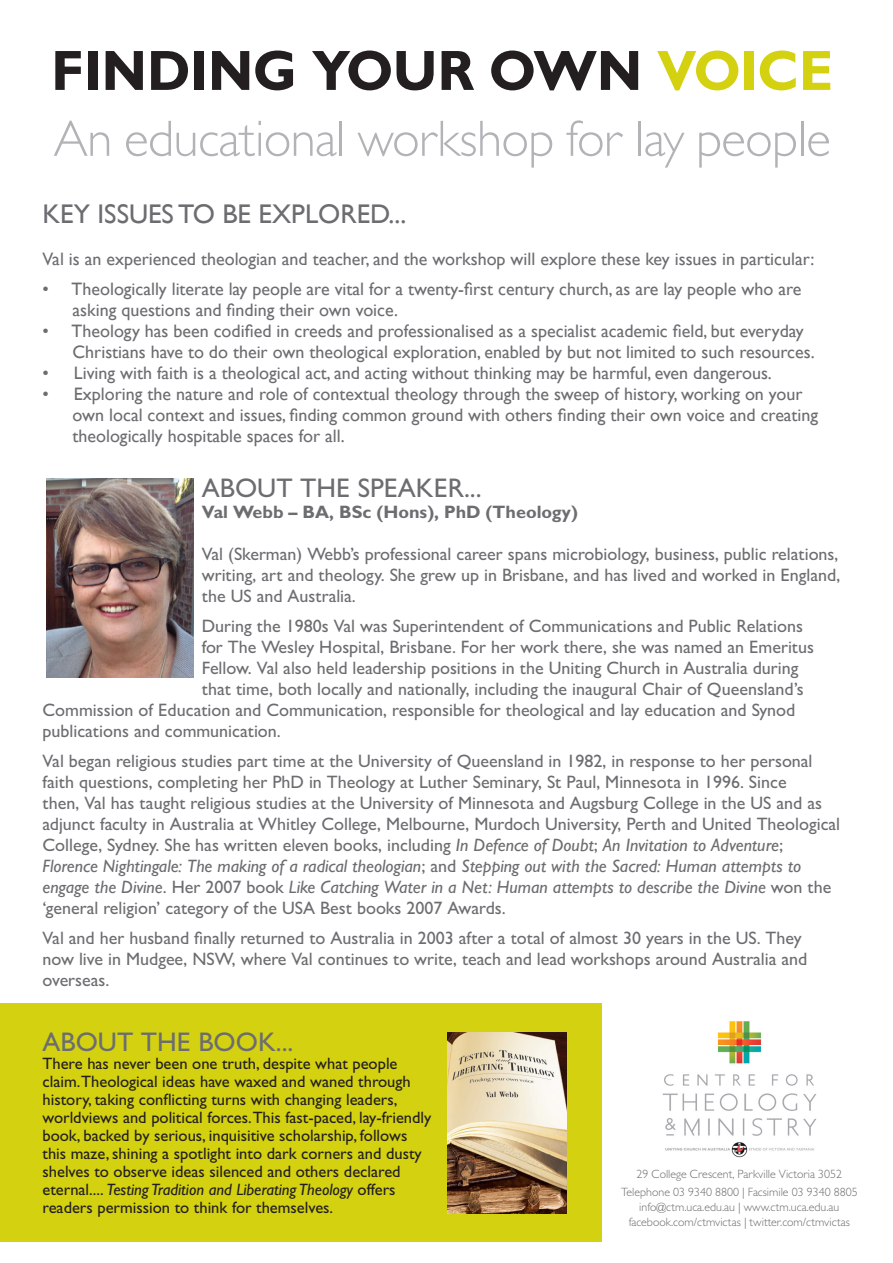
<style>
.page{position:relative;width:893px;height:1263px;background:#fff}
.page>*{position:absolute;margin:0;border:0;box-sizing:border-box;transform-origin:0 0}
.t1{font:700 57px "Gill Sans MT Std";color:#231f20;scale:.95 1}
.t2{font:300 51.3px "Gill Sans MT Std";letter-spacing:-.01em;color:#b2b3b7}
.t3{font:500 27px "Gill Sans MT Std";color:#6c6d70}
.t4{font:27px "Gill Sans";color:#6c6d70}
.t5{font:500 18px/21px "Gill Sans MT Std";color:#6c6d70}
.t6{font:18px/21px "Gill Sans";color:#6c6d70}
.t7{font:700 18px "Gill Sans MT Std";color:#6c6d70}
.t8{font:16.5px/18.1px "Gill Sans Std";color:#231f20}
.t9{font:300 12px/18px "Gill Sans MT Std";color:#6c6d70;text-align:center}
.s1{color:#d4d110}
.s2{font-style:italic}
</style>
<div class="page">
<div style="left:0;top:1003px;width:602px;height:239px;background:#d4d110"></div>
<img style="left:662px;top:1021px;width:155px;height:137px">
<img style="left:47px;top:478px;width:146px;height:199px">
<img style="left:447px;top:1032px;width:119px;height:181px">
<p class="t1" style="left:51px;top:35px;width:825px">FINDING YOUR OWN <span class="s1">VOICE</span></p>
<p class="t2" style="left:54px;top:108px;width:779px">An educational workshop for lay people</p>
<p class="t4" style="left:43px;top:198px;width:365px">KEY ISSUES TO BE EXPLORED...</p>
<p class="t6" style="left:43px;top:249px;width:773px">Val is an experienced theologian and teacher, and the workshop will explore these key issues in particular:</p>
<p class="t6" style="left:73px;top:279px;width:730px;text-indent:-30px">• Theologically literate lay people are vital for a twenty-first century church, as are lay people who are asking questions and finding their own voice.</p>
<p class="t6" style="left:73px;top:321px;width:744px;text-indent:-30px">• Theology has been codified in creeds and professionalised as a specialist academic field, but everyday<br>Christians have to do their own theological exploration, enabled by but not limited to such resources.</p>
<p class="t6" style="left:43px;top:363px;width:731px">• Living with faith is a theological act, and acting without thinking may be harmful, even dangerous.</p>
<p class="t6" style="left:73px;top:384px;width:747px;text-indent:-30px">• Exploring the nature and role of contextual theology through the sweep of history, working on your own local context and issues, finding common ground with others finding their own voice and creating theologically hospitable spaces for all.</p>
<p class="t3" style="left:202px;top:472px;width:281px">ABOUT THE SPEAKER...</p>
<p class="t7" style="left:202px;top:501px;width:378px">Val Webb – BA, BSc (Hons), PhD (Theology)</p>
<p class="t5" style="left:202px;top:543px;width:640px;text-align:justify">Val (Skerman) Webb’s professional career spans microbiology, business, public relations, writing, art and theology. She grew up in Brisbane, and has lived and worked in England, the US and Australia.</p>
<p class="t5" style="left:202px;top:615px;width:603px">During the 1980s Val was Superintendent of Communications and Public Relations</p>
<p class="t5" style="left:202px;top:636px;width:614px">for The Wesley Hospital, Brisbane. For her work there, she was named an Emeritus</p>
<p class="t5" style="left:202px;top:657px;width:598px">Fellow. Val also held leadership positions in the Uniting Church in Australia during</p>
<p class="t5" style="left:202px;top:678px;width:603px">that time, both locally and nationally, including the inaugural Chair of Queensland’s</p>
<p class="t5" style="left:43px;top:699px;width:754px">Commission of Education and Communication, responsible for theological and lay education and Synod</p>
<p class="t5" style="left:43px;top:720px;width:240px">publications and communication.</p>
<p class="t5" style="left:43px;top:750px;width:799px">Val began religious studies part time at the University of Queensland in 1982, in response to her personal faith questions, completing her PhD in Theology at Luther Seminary, St Paul, Minnesota in 1996. Since<br>then, Val has taught religious studies at the University of Minnesota and Augsburg College in the US and as adjunct faculty in Australia at Whitley College, Melbourne, Murdoch University, Perth and United Theological College, Sydney. She has written eleven books, including <span class="s2">In Defence of Doubt</span>; <span class="s2">An Invitation to Adventure</span>; <span class="s2">Florence Nightingale: The making of a radical theologian</span>; and <span class="s2">Stepping out with the Sacred: Human attempts to engage the Divine</span>. Her 2007 book <span class="s2">Like Catching Water in a Net: Human attempts to describe the Divine</span> won the ‘general religion’ category of the USA Best books 2007 Awards.</p>
<p class="t5" style="left:43px;top:927px;width:766px">Val and her husband finally returned to Australia in 2003 after a total of almost 30 years in the US. They now live in Mudgee, NSW, where Val continues to write, teach and lead workshops around Australia and overseas.</p>
<p class="t3" style="left:43px;top:1025px;width:252px">ABOUT THE BOOK...</p>
<p class="t8" style="left:43px;top:1054px;width:390px">There has never been one truth, despite what people claim.Theological ideas have waxed and waned through history, taking conflicting turns with changing leaders, worldviews and political forces.This fast-paced, lay-friendly book, backed by serious, inquisitive scholarship, follows this maze, shining a spotlight into dark corners and dusty shelves to observe ideas silenced and others declared eternal.... <span class="s2">Testing Tradition and Liberating Theology</span> offers readers permission to think for themselves.</p>
<p class="t9" style="left:621px;top:1165px;width:238px">29 College Crescent, Parkville Victoria 3052<br>Telephone 03 9340 8800 | Facsimile 03 9340 8805</p>
<p class="t9" style="left:639px;top:1198px;width:202px">info@ctm.uca.edu.au | www.ctm.uca.edu.au</p>
<p class="t9" style="left:629px;top:1213px;width:223px">facebook.com/ctmvictas | twitter.com/ctmvictas</p>
</div>
